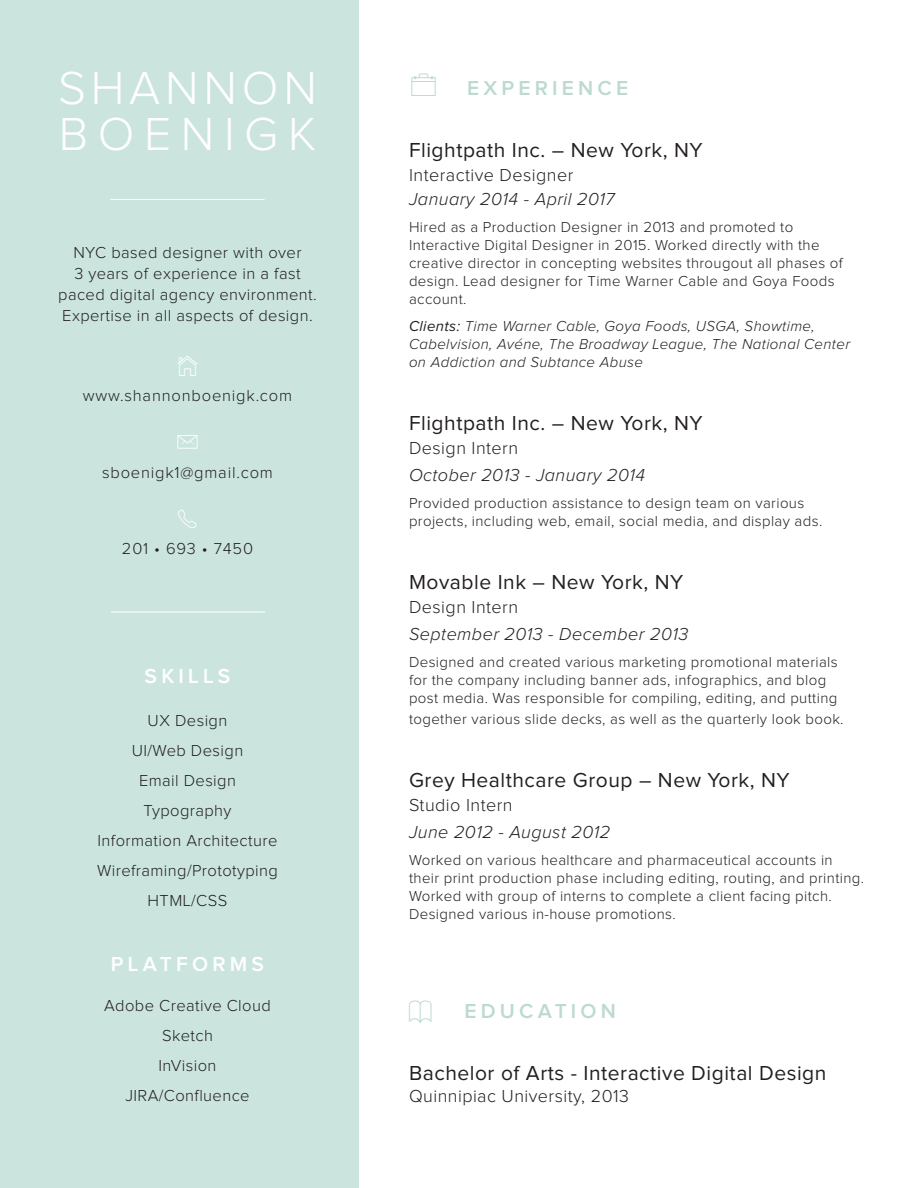
<style>
.page{position:relative;width:918px;height:1188px;background:#fff}
.page>*{position:absolute;margin:0;border:0;box-sizing:border-box;transform-origin:0 0}
.t1{font:300 48px/46.5px "Proxima Nova";letter-spacing:.15em;color:#fff}
.t2{font:21px "Proxima Nova";letter-spacing:.025em;color:#231f20}
.t3{font:600 21px "Proxima Nova";letter-spacing:.2em;color:#bcdacf}
.t4{font:600 21px "Proxima Nova";letter-spacing:.2em;color:#fff}
.t5{font:italic 300 18px "Proxima Nova";letter-spacing:.025em;color:#231f20}
.t6{font:300 18px "Proxima Nova";letter-spacing:.025em;color:#231f20}
.t7{font:300 16.5px/21px "Proxima Nova";letter-spacing:.025em;color:#231f20;text-align:center}
.t8{font:300 16.5px "Proxima Nova";letter-spacing:.05em;color:#231f20}
.t9{font:300 15px/18px "Proxima Nova";letter-spacing:.025em;color:#231f20}
.t10{font:italic 300 15px/18px "Proxima Nova";letter-spacing:.025em;color:#231f20}
.s1{font-weight:400}
</style>
<div class="page">
<div style="left:0;top:0;width:358px;height:1188px;background:#cbe5de"></div>
<hr style="left:111px;top:612px;width:154px;height:1px;background:#fff">
<hr style="left:110px;top:199px;width:155px;height:1px;background:#fff">
<p class="t1" style="left:58px;top:67px;width:260px">SHANNON<br>BOENIGK</p>
<p class="t3" style="left:467px;top:78px;width:163px">EXPERIENCE</p>
<p class="t2" style="left:409px;top:140px;width:295px">Flightpath Inc. – New York, NY</p>
<p class="t6" style="left:409px;top:166px;width:166px">Interactive Designer</p>
<p class="t5" style="left:409px;top:190px;width:207px">January 2014 - April 2017</p>
<p class="t9" style="left:409px;top:218px;width:435px">Hired as a Production Designer in 2013 and promoted to Interactive Digital Designer in 2015. Worked directly with the creative director in concepting websites througout all phases of design. Lead designer for Time Warner Cable and Goya Foods account.</p>
<p class="t10" style="left:409px;top:317px;width:443px"><span class="s1">Clients:</span> Time Warner Cable, Goya Foods, USGA, Showtime,<br>Cabelvision, Avéne, The Broadway League, The National Center on Addiction and Subtance Abuse</p>
<p class="t7" style="left:58px;top:243px;width:260px">NYC based designer with over<br>3 years of experience in a fast paced digital agency environment.<br>Expertise in all aspects of design.</p>
<p class="t8" style="left:83px;top:388px;width:211px">www.shannonboenigk.com</p>
<p class="t8" style="left:102px;top:465px;width:172px">sboenigk1@gmail.com</p>
<p class="t8" style="left:122px;top:541px;width:133px">201 • 693 • 7450</p>
<p class="t4" style="left:145px;top:667px;width:87px">SKILLS</p>
<p class="t7" style="left:148px;top:711px;width:81px">UX Design</p>
<p class="t7" style="left:132px;top:741px;width:113px">UI/Web Design</p>
<p class="t7" style="left:139px;top:771px;width:98px">Email Design</p>
<p class="t7" style="left:143px;top:801px;width:90px">Typography</p>
<p class="t7" style="left:98px;top:831px;width:181px">Information Architecture</p>
<p class="t7" style="left:97px;top:861px;width:182px">Wireframing/Prototyping</p>
<p class="t7" style="left:148px;top:891px;width:81px">HTML/CSS</p>
<p class="t4" style="left:111px;top:955px;width:155px">PLATFORMS</p>
<p class="t7" style="left:104px;top:996px;width:168px">Adobe Creative Cloud</p>
<p class="t7" style="left:162px;top:1026px;width:52px">Sketch</p>
<p class="t7" style="left:158px;top:1056px;width:60px">InVision</p>
<p class="t7" style="left:125px;top:1086px;width:126px">JIRA/Confluence</p>
<p class="t2" style="left:409px;top:413px;width:295px">Flightpath Inc. – New York, NY</p>
<p class="t6" style="left:409px;top:439px;width:111px">Design Intern</p>
<p class="t5" style="left:409px;top:466px;width:238px">October 2013 - January 2014</p>
<p class="t9" style="left:409px;top:494px;width:415px">Provided production assistance to design team on various projects, including web, email, social media, and display ads.</p>
<p class="t2" style="left:409px;top:572px;width:276px">Movable Ink – New York, NY</p>
<p class="t6" style="left:409px;top:598px;width:111px">Design Intern</p>
<p class="t5" style="left:409px;top:625px;width:281px">September 2013 - December 2013</p>
<p class="t9" style="left:409px;top:653px;width:430px">Designed and created various marketing promotional materials for the company including banner ads, infographics, and blog post media. Was responsible for compiling, editing, and putting</p>
<p class="t9" style="left:409px;top:711px;width:436px">together various slide decks, as well as the quarterly look book.</p>
<p class="t2" style="left:409px;top:771px;width:382px">Grey Healthcare Group – New York, NY</p>
<p class="t6" style="left:409px;top:797px;width:105px">Studio Intern</p>
<p class="t5" style="left:409px;top:824px;width:203px">June 2012 - August 2012</p>
<p class="t9" style="left:409px;top:852px;width:457px">Worked on various healthcare and pharmaceutical accounts in their print production phase including editing, routing, and printing.<br>Worked with group of interns to complete a client facing pitch.<br>Designed various in-house promotions.</p>
<p class="t3" style="left:465px;top:1001px;width:153px">EDUCATION</p>
<p class="t2" style="left:409px;top:1064px;width:419px">Bachelor of Arts - Interactive Digital Design</p>
<p class="t6" style="left:409px;top:1088px;width:221px">Quinnipiac University, 2013</p>
</div>
